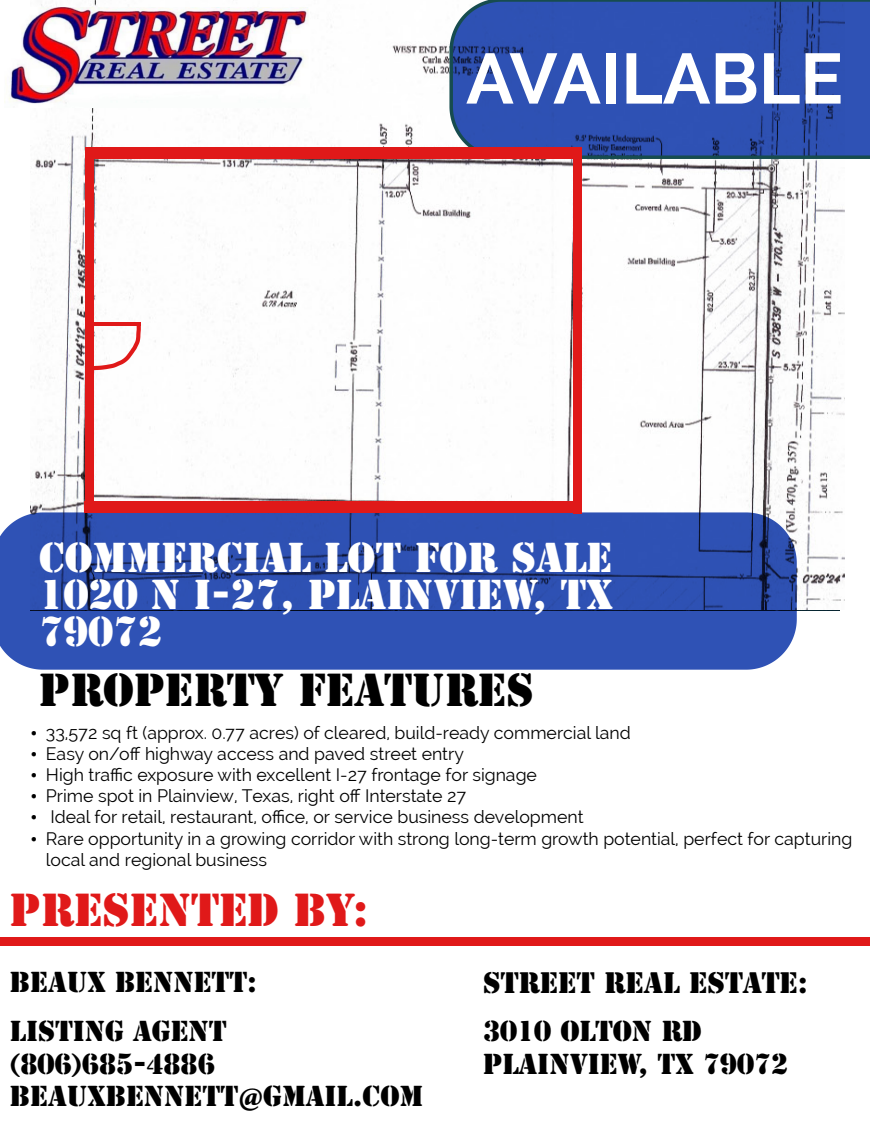
<style>
.page{position:relative;width:870px;height:1125px;background:#fff}
.page>*{position:absolute;margin:0;border:0;box-sizing:border-box;transform-origin:0 0}
.t1{font:700 71px "Raleway";color:#fff}
.t2{font:43.25px "Stencil Std";color:#000}
.t3{font:43.25px "Stencil Std";color:#e01919}
.t4{font:39.12px/37px "Stencil Std";color:#fff;text-align:justify}
.t5{font:27.75px "Stencil Std";color:#000}
.t6{font:27px/32.4px "Stencil Std";color:#000}
.t7{font:17.75px/21.2px "Raleway";color:#000}
.s1{font-family:"Times New Roman"}
</style>
<div class="page">
<img style="left:31px;top:0;width:812px;height:610px">
<img style="left:9px;top:8px;width:300px;height:100px">
<svg style="left:447px;top:0;width:422px;height:161px;background:#3253ae"></svg>
<svg style="left:0;top:512px;width:796px;height:158px;background:#3051af"></svg>
<div style="left:85px;top:147px;width:496px;height:12px;background:#e01919"></div>
<div style="left:84px;top:501px;width:491px;height:11px;background:#e01919"></div>
<div style="left:573px;top:153px;width:8px;height:361px;background:#e01919"></div>
<div style="left:85px;top:153px;width:9px;height:354px;background:#e01919"></div>
<svg style="left:94px;top:322px;width:49px;height:51px"></svg>
<div style="left:0;top:937px;width:869px;height:8px;background:#e01919"></div>
<h1 class="t1" style="left:466px;top:38px;width:378px">AVAILABLE</h1>
<h3 class="t4" style="left:39px;top:540px;width:575px">COMMERCIAL LOT FOR SALE 1020 N I-27, PLAINVIEW, TX 79072</h3>
<h2 class="t2" style="left:39px;top:662px;width:495px">PROPERTY FEATURES</h2>
<p class="t7" style="left:31px;top:722px;width:601px"><span class="s1">•</span> 33,572 sq ft (approx. 0.77 acres) of cleared, build-ready commercial land</p>
<p class="t7" style="left:31px;top:743px;width:434px"><span class="s1">•</span> Easy on/off highway access and paved street entry</p>
<p class="t7" style="left:31px;top:764px;width:507px"><span class="s1">•</span> High traffic exposure with excellent I-27 frontage for signage</p>
<p class="t7" style="left:31px;top:785px;width:436px"><span class="s1">•</span> Prime spot in Plainview, Texas, right off Interstate 27</p>
<p class="t7" style="left:31px;top:807px;width:554px"><span class="s1">•</span> Ideal for retail, restaurant, office, or service business development</p>
<p class="t7" style="left:46px;top:828px;width:807px;text-indent:-15px"><span class="s1">•</span> Rare opportunity in a growing corridor with strong long-term growth potential, perfect for capturing local and regional business</p>
<h2 class="t3" style="left:10px;top:882px;width:360px">PRESENTED BY:</h2>
<h3 class="t6" style="left:10px;top:967px;width:248px">BEAUX BENNETT:</h3>
<h3 class="t6" style="left:10px;top:1015px;width:414px">LISTING AGENT (806)685-4886<br>BEAUXBENNETT@GMAIL.COM</h3>
<h3 class="t5" style="left:483px;top:965px;width:326px">STREET REAL ESTATE:</h3>
<h3 class="t6" style="left:483px;top:1015px;width:306px">3010 OLTON RD<br>PLAINVIEW, TX 79072</h3>
</div>
